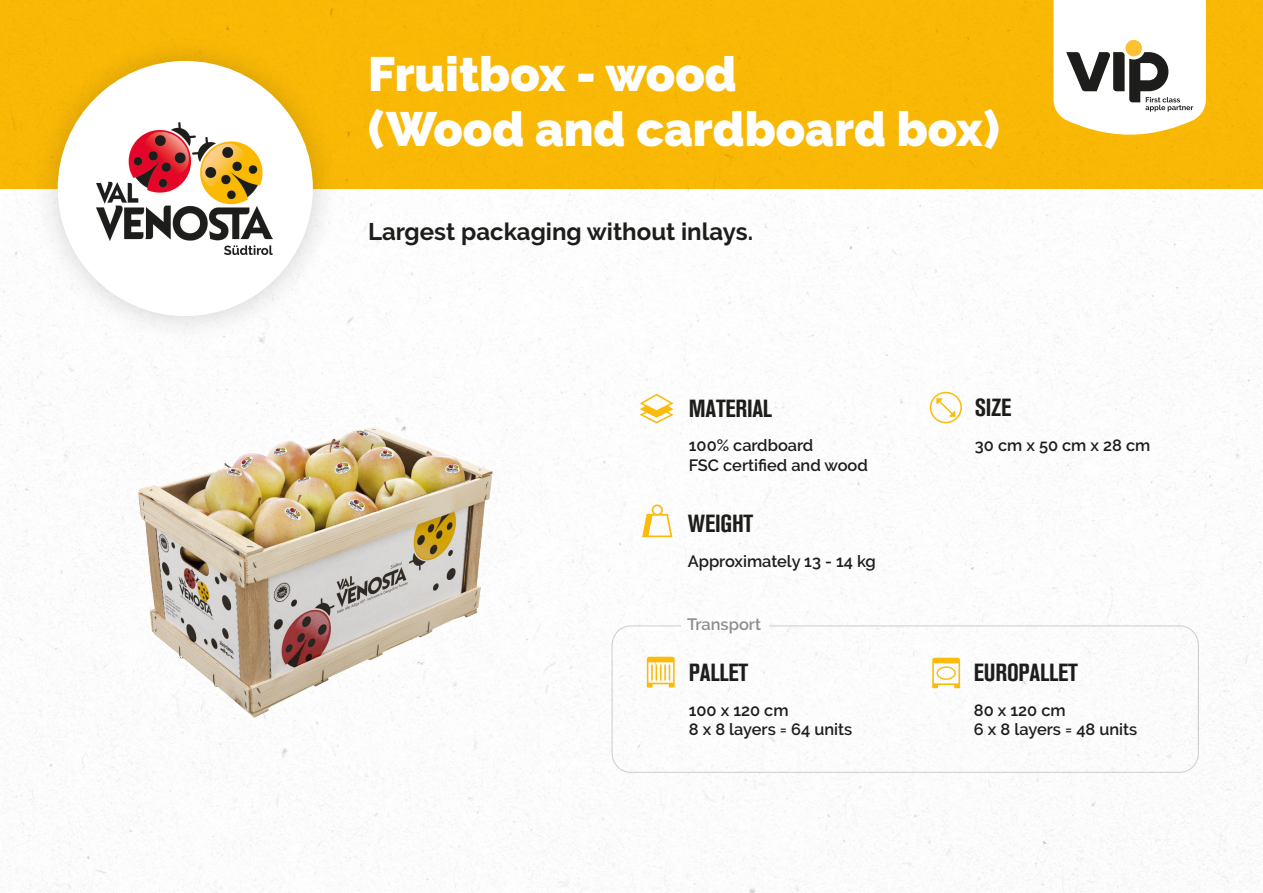
<style>
.page{position:relative;width:1263px;height:893px;background:#fff}
.page>*{position:absolute;margin:0;border:0;box-sizing:border-box;transform-origin:0 0}
.t1{font:900 48px "Raleway";color:#fff}
.t2{font:24.6px "Akzidenz Grotesk BQ Bd Cnd Alt";letter-spacing:-.01em;color:#1d1d1b}
.t3{font:700 24px "Raleway";color:#1d1d1b}
.t4{font:600 16.35px "Raleway";color:#1d1d1b}
</style>
<div class="page">
<img style="left:0;top:0;width:1263px;height:893px">
<div style="left:611px;top:625px;width:588px;height:148px;border:1px solid #1d1d1b;border-radius:19px"></div>
<svg style="left:1053px;top:0;width:153px;height:135px"></svg>
<div style="left:30px;top:33px;width:311px;height:311px;background:#1d1d1b;opacity:.2"></div>
<div style="left:58px;top:61px;width:255px;height:255px;background:#fff;border-radius:50%"></div>
<img style="left:96px;top:123px;width:176px;height:131px">
<img style="left:77px;top:412px;width:461px;height:307px">
<svg style="left:932px;top:658px;width:28px;height:30px"></svg>
<svg style="left:640px;top:394px;width:33px;height:29px"></svg>
<svg style="left:642px;top:504px;width:30px;height:33px"></svg>
<svg style="left:647px;top:657px;width:28px;height:31px"></svg>
<svg style="left:930px;top:392px;width:32px;height:31px"></svg>
<p class="t1" style="left:368px;top:46px;width:370px">Fruitbox - wood</p>
<p class="t1" style="left:368px;top:101px;width:633px">(Wood and cardboard box)</p>
<p class="t3" style="left:368px;top:218px;width:386px">Largest packaging without inlays.</p>
<p class="t2" style="left:689px;top:394px;width:85px">MATERIAL</p>
<p class="t4" style="left:689px;top:436px;width:126px">100% cardboard</p>
<p class="t4" style="left:689px;top:456px;width:180px">FSC certified and wood</p>
<p class="t2" style="left:688px;top:510px;width:67px">WEIGHT</p>
<p class="t4" style="left:688px;top:552px;width:190px">Approximately 13 - 14 kg</p>
<p class="t4" style="left:687px;top:615px;width:75px">Transport</p>
<p class="t2" style="left:975px;top:394px;width:38px">SIZE</p>
<p class="t4" style="left:975px;top:435px;width:177px">30 cm x 50 cm x 28 cm</p>
<p class="t2" style="left:689px;top:659px;width:61px">PALLET</p>
<p class="t2" style="left:974px;top:659px;width:105px">EUROPALLET</p>
<p class="t4" style="left:689px;top:700px;width:101px">100 x 120 cm</p>
<p class="t4" style="left:689px;top:720px;width:165px">8 x 8 layers = 64 units</p>
<p class="t4" style="left:974px;top:700px;width:93px">80 x 120 cm</p>
<p class="t4" style="left:974px;top:720px;width:165px">6 x 8 layers = 48 units</p>
</div>
